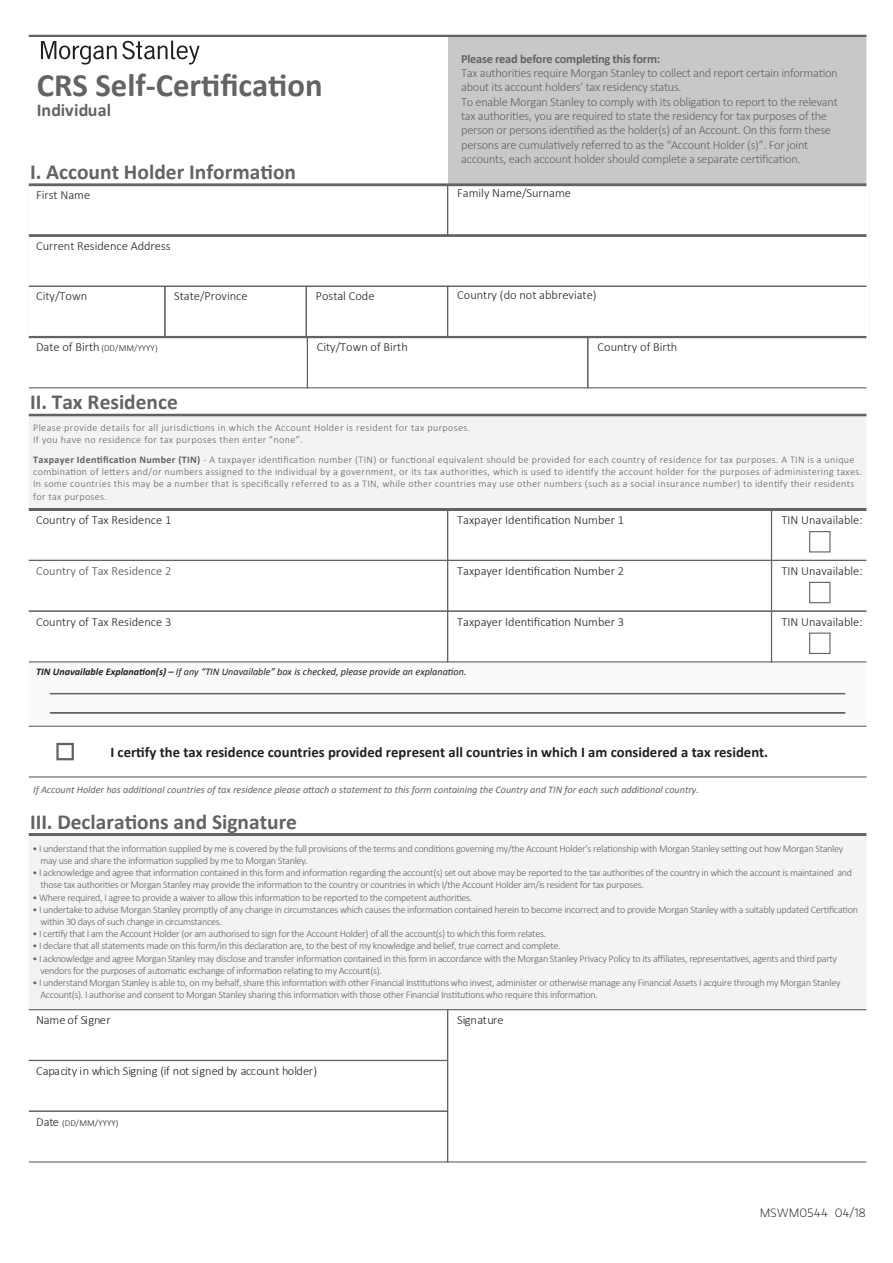
<style>
.page{position:relative;width:893px;height:1263px;background:#fff}
.page>*{position:absolute;margin:0;border:0;box-sizing:border-box;transform-origin:0 0}
.t1{font:700 32.7px "Calibri";color:#636366}
.t2{font:700 21.45px "Calibri";color:#636366}
.t3{font:700 18px "Calibri";letter-spacing:.005em;color:#636366}
.t4{font:700 14.7px "Calibri";color:#231f20}
.t5{font:300 12.45px/14.2px "Calibri";letter-spacing:-.025em;color:#636366}
.t6{font:300 12.45px "Calibri";color:#231f20}
.t7{font:300 12.45px "Calibri";letter-spacing:-.02em;color:#231f20}
.t8{font:300 12.45px "Calibri";color:#4b4c4d}
.t9{font:300 12px "MS Gloriola Std";letter-spacing:.035em;color:#231f20}
.t10{font:300 10.2px/12.1px "Calibri";letter-spacing:-.03em;color:#636366}
.t11{font:300 10.2px/12.1px "Calibri";letter-spacing:.03em;color:#636366}
.t12{font:italic 10.2px "Calibri";color:#636366}
.t13{font:300 10.2px/12.3px "Calibri";letter-spacing:.035em;color:#636366}
.t14{font:italic 10.2px "Calibri";color:#231f20}
.t15{font:300 9px "Calibri";letter-spacing:.005em;color:#231f20}
.s1{font-weight:700}
.s2{font-size:12.45px}
</style>
<div class="page">
<div style="left:27px;top:662px;width:841px;height:64px;background:#fafafa"></div>
<div style="left:449px;top:36px;width:419px;height:149px;background:#c7c8ca"></div>
<hr style="left:27px;top:35px;width:841px;height:2px;background:#636366">
<div style="left:27px;top:286px;width:139px;height:52px;border:1px solid #636366"></div>
<div style="left:164px;top:286px;width:143px;height:52px;border:1px solid #636366"></div>
<div style="left:306px;top:286px;width:142px;height:52px;border:1px solid #636366"></div>
<div style="left:27px;top:336px;width:281px;height:52px;border:1px solid #636366"></div>
<div style="left:27px;top:415px;width:841px;height:95px;background:#f2f3f4"></div>
<div style="left:26px;top:414px;width:843px;height:2px;border:2px solid #636366"></div>
<div style="left:26px;top:184px;width:843px;height:53px;border:2px solid #636366"></div>
<div style="left:26px;top:234px;width:843px;height:104px;border:2px solid #636366"></div>
<div style="left:447px;top:286px;width:422px;height:52px;border:1px solid #636366"></div>
<div style="left:307px;top:336px;width:281px;height:52px;border:1px solid #636366"></div>
<div style="left:587px;top:336px;width:282px;height:52px;border:1px solid #636366"></div>
<div style="left:56px;top:743px;width:18px;height:17px;border:2px solid #636366"></div>
<div style="left:27px;top:834px;width:841px;height:176px;background:#f2f3f4"></div>
<div style="left:26px;top:833px;width:843px;height:3px;border:2px solid #636366"></div>
<div style="left:27px;top:1009px;width:421px;height:52px;border:1px solid #636366"></div>
<div style="left:447px;top:1009px;width:422px;height:153px;border:1px solid #636366"></div>
<div style="left:27px;top:1060px;width:421px;height:52px;border:1px solid #636366"></div>
<div style="left:27px;top:1111px;width:421px;height:51px;border:1px solid #636366"></div>
<div style="left:771px;top:509px;width:98px;height:52px;border:1px solid #636366"></div>
<div style="left:809px;top:531px;width:21px;height:21px;border:1px solid #636366"></div>
<div style="left:27px;top:560px;width:421px;height:52px;border:1px solid #636366"></div>
<div style="left:447px;top:560px;width:325px;height:52px;border:1px solid #636366"></div>
<div style="left:771px;top:560px;width:98px;height:52px;border:1px solid #636366"></div>
<div style="left:447px;top:611px;width:325px;height:51px;border:1px solid #636366"></div>
<div style="left:771px;top:611px;width:98px;height:51px;border:1px solid #636366"></div>
<div style="left:809px;top:633px;width:21px;height:21px;border:1px solid #636366"></div>
<div style="left:809px;top:582px;width:21px;height:21px;border:1px solid #636366"></div>
<div style="left:26px;top:508px;width:843px;height:3px;border:2px solid #636366"></div>
<div style="left:50px;top:693px;width:795px;height:1px;border:1px solid #636366"></div>
<div style="left:50px;top:712px;width:795px;height:1px;border:1px solid #636366"></div>
<div style="left:27px;top:726px;width:842px;height:51px;border:1px solid #636366"></div>
<div style="left:27px;top:611px;width:421px;height:51px;border:1px solid #636366"></div>
<hr style="left:25px;top:16px;width:4px;height:1238px;background:#fff">
<hr style="left:866px;top:16px;width:4px;height:1238px;background:#fff">
<svg style="left:41px;top:41px;width:159px;height:24px"></svg>
<p class="t5" style="left:461px;top:51px;width:378px"><span class="s1">Please read before completing this form:<br></span>Tax authorities require Morgan Stanley to collect and report certain information about its account holders’ tax residency status.<br>To enable Morgan Stanley to comply with its obligation to report to the relevant tax authorities, you are required to state the residency for tax purposes of the person or persons identified as the holder(s) of an Account. On this form these persons are cumulatively referred to as the “Account Holder (s)”. For joint accounts, each account holder should complete a separate certification.</p>
<p class="t1" style="left:37px;top:65px;width:287px">CRS Self-Certification</p>
<p class="t3" style="left:37px;top:99px;width:76px">Individual</p>
<p class="t2" style="left:30px;top:158px;width:267px">I. Account Holder Information</p>
<p class="t6" style="left:36px;top:187px;width:56px">First Name</p>
<p class="t6" style="left:457px;top:185px;width:115px">Family Name/Surname</p>
<p class="t6" style="left:36px;top:238px;width:136px">Current Residence Address</p>
<p class="t6" style="left:36px;top:288px;width:53px">City/Town</p>
<p class="t6" style="left:174px;top:288px;width:75px">State/Province</p>
<p class="t6" style="left:316px;top:288px;width:60px">Postal Code</p>
<p class="t6" style="left:457px;top:287px;width:141px">Country (do not abbreviate)</p>
<p class="t15" style="left:36px;top:343px;width:123px"><span class="s2">Date of Birth</span> (DD/MM/YYYY)</p>
<p class="t6" style="left:317px;top:339px;width:92px">City/Town of Birth</p>
<p class="t6" style="left:598px;top:339px;width:81px">Country of Birth</p>
<p class="t2" style="left:30px;top:388px;width:149px">II. Tax Residence</p>
<p class="t13" style="left:33px;top:421px;width:439px">Please provide details for all jurisdictions in which the Account Holder is resident for tax purposes.<br>If you have no residence for tax purposes then enter "none”.</p>
<p class="t11" style="left:33px;top:453px;width:830px"><span class="s1">Taxpayer Identification Number (TIN)</span> - A taxpayer identification number (TIN) or functional equivalent should be provided for each country of residence for tax purposes. A TIN is a unique combination of letters and/or numbers assigned to the individual by a government, or its tax authorities, which is used to identify the account holder for the purposes of administering taxes.<br>In some countries this may be a number that is specifically referred to as a TIN, while other countries may use other numbers (such as a social insurance number) to identify their residents for tax purposes.</p>
<p class="t6" style="left:36px;top:512px;width:137px">Country of Tax Residence 1</p>
<p class="t6" style="left:457px;top:512px;width:168px">Taxpayer Identification Number 1</p>
<p class="t6" style="left:781px;top:512px;width:83px">TIN Unavailable:</p>
<p class="t8" style="left:36px;top:563px;width:137px">Country of Tax Residence 2</p>
<p class="t6" style="left:457px;top:563px;width:168px">Taxpayer Identification Number 2</p>
<p class="t6" style="left:781px;top:563px;width:83px">TIN Unavailable:</p>
<p class="t6" style="left:36px;top:614px;width:137px">Country of Tax Residence 3</p>
<p class="t6" style="left:457px;top:614px;width:168px">Taxpayer Identification Number 3</p>
<p class="t6" style="left:781px;top:614px;width:83px">TIN Unavailable:</p>
<p class="t14" style="left:36px;top:665px;width:432px"><span class="s1">TIN Unavailable Explanation(s) –</span> If any “TIN Unavailable” box is checked, please provide an explanation.</p>
<p class="t4" style="left:110px;top:743px;width:659px">I certify the tax residence countries provided represent all countries in which I am considered a tax resident.</p>
<p class="t12" style="left:33px;top:783px;width:667px">If Account Holder has additional countries of tax residence please attach a statement to this form containing the Country and TIN for each such additional country.</p>
<p class="t2" style="left:30px;top:808px;width:268px">III. Declarations and Signature</p>
<p class="t10" style="left:40px;top:842px;width:804px;text-indent:-8px">• I understand that the information supplied by me is covered by the full provisions of the terms and conditions governing my/the Account Holder’s relationship with Morgan Stanley setting out how Morgan Stanley may use and share the information supplied by me to Morgan Stanley.</p>
<p class="t10" style="left:40px;top:866px;width:813px;text-indent:-8px">• I acknowledge and agree that information contained in this form and information regarding the account(s) set out above may be reported to the tax authorities of the country in which the account is maintained and those tax authorities or Morgan Stanley may provide the information to the country or countries in which I/the Account Holder am/is resident for tax purposes.</p>
<p class="t10" style="left:32px;top:891px;width:442px">• Where required, I agree to provide a waiver to allow this information to be reported to the competent authorities.</p>
<p class="t10" style="left:40px;top:903px;width:819px;text-indent:-8px">• I undertake to advise Morgan Stanley promptly of any change in circumstances which causes the information contained herein to become incorrect and to provide Morgan Stanley with a suitably updated Certification within 30 days of such change in circumstances.</p>
<p class="t10" style="left:32px;top:927px;width:515px">• I certify that I am the Account Holder (or am authorised to sign for the Account Holder) of all the account(s) to which this form relates.</p>
<p class="t10" style="left:32px;top:939px;width:530px">• I declare that all statements made on this form/in this declaration are, to the best of my knowledge and belief, true correct and complete.</p>
<p class="t10" style="left:40px;top:951px;width:798px;text-indent:-8px">• I acknowledge and agree Morgan Stanley may disclose and transfer information contained in this form in accordance with the Morgan Stanley Privacy Policy to its affiliates, representatives, agents and third party vendors for the purposes of automatic exchange of information relating to my Account(s).</p>
<p class="t10" style="left:40px;top:976px;width:802px;text-indent:-8px">• I understand Morgan Stanley is able to, on my behalf, share this information with other Financial Institutions who invest, administer or otherwise manage any Financial Assets I acquire through my Morgan Stanley<br>Account(s). I authorise and consent to Morgan Stanley sharing this information with those other Financial Institutions who require this information.</p>
<p class="t6" style="left:36px;top:1012px;width:76px">Name of Signer</p>
<p class="t6" style="left:457px;top:1012px;width:48px">Signature</p>
<p class="t7" style="left:36px;top:1063px;width:283px">Capacity in which Signing (if not signed by account holder)</p>
<p class="t15" style="left:36px;top:1117px;width:84px"><span class="s2">Date</span> (DD/MM/YYYY)</p>
<p class="t9" style="left:760px;top:1204px;width:107px">MSWM0544 04/18</p>
</div>
